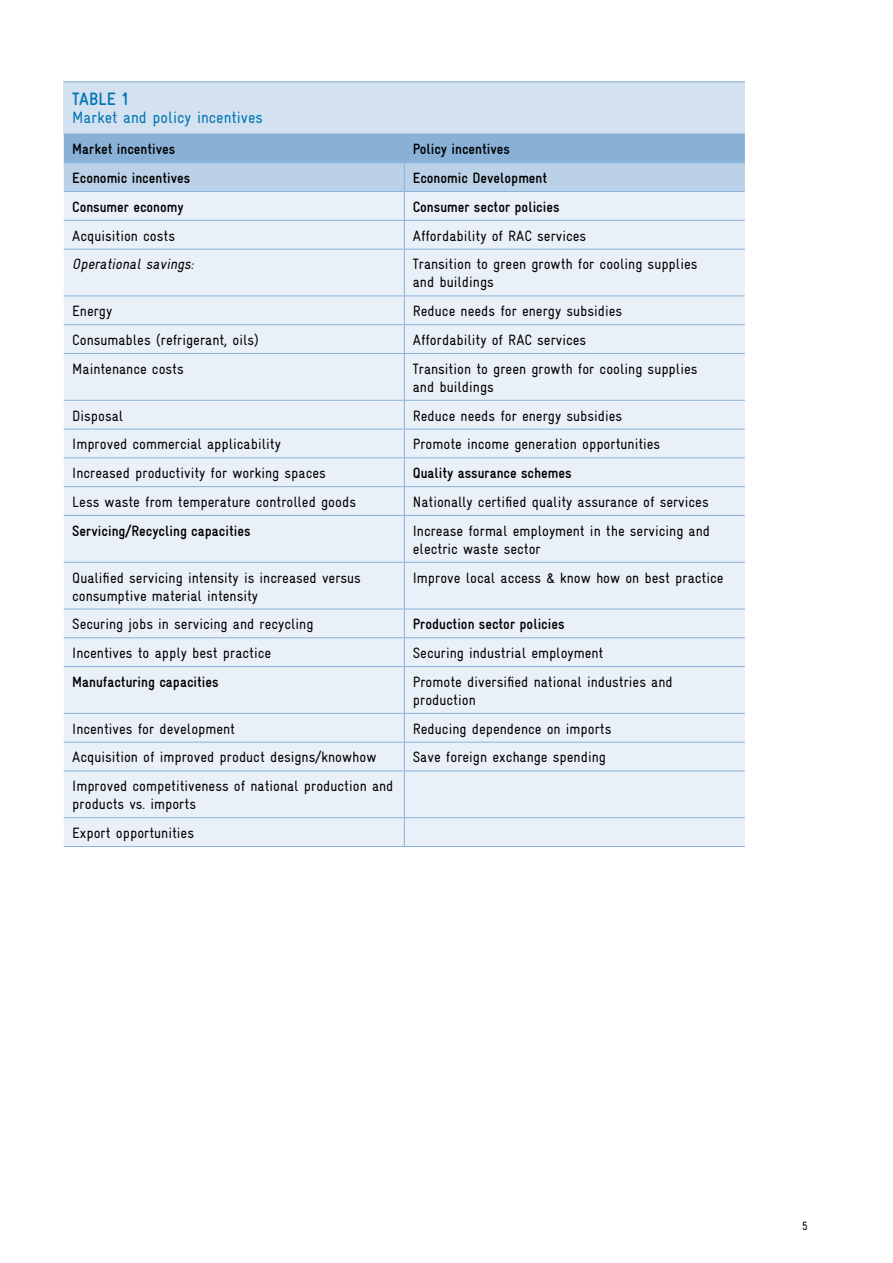
<style>
.page{position:relative;width:893px;height:1263px;background:#fff}
.page>*{position:absolute;margin:0;border:0;box-sizing:border-box;transform-origin:0 0}
.t1{font:700 condensed 18px "Gravur";color:#0075b4}
.t2{font:condensed 16.5px "Gravur";color:#0075b4}
.t3{font:condensed 15px/18px "Gravur";color:#000}
.t4{font:700 condensed 15px "Gravur";color:#000}
.t5{font:italic condensed 15px "Gravur";color:#000}
.t6{font:condensed 12px "Gravur";color:#000}
</style>
<div class="page">
<div style="left:64px;top:82px;width:681px;height:52px;background:#d3e1f0"></div>
<div style="left:64px;top:250px;width:681px;height:596px;background:#eaf0f8"></div>
<hr style="left:64px;top:82px;width:340px;height:1px;background:#89b1d8">
<hr style="left:404px;top:82px;width:341px;height:1px;background:#89b1d8">
<svg style="left:64px;top:135px;width:681px;height:114px;background:#c5d8eb"></svg>
<hr style="left:404px;top:249px;width:1px;height:47px;background:#89b1d8">
<svg style="left:404px;top:297px;width:1px;height:56px"></svg>
<hr style="left:404px;top:354px;width:1px;height:46px;background:#89b1d8">
<svg style="left:404px;top:401px;width:1px;height:114px"></svg>
<hr style="left:404px;top:516px;width:1px;height:46px;background:#89b1d8">
<hr style="left:404px;top:563px;width:1px;height:46px;background:#89b1d8">
<svg style="left:404px;top:610px;width:1px;height:56px"></svg>
<hr style="left:404px;top:667px;width:1px;height:46px;background:#89b1d8">
<svg style="left:404px;top:714px;width:1px;height:56px"></svg>
<hr style="left:404px;top:771px;width:1px;height:46px;background:#89b1d8">
<svg style="left:404px;top:818px;width:1px;height:28px"></svg>
<hr style="left:64px;top:162px;width:340px;height:1px;background:#89b1d8">
<hr style="left:64px;top:191px;width:340px;height:1px;background:#89b1d8">
<hr style="left:64px;top:220px;width:340px;height:1px;background:#89b1d8">
<hr style="left:64px;top:249px;width:340px;height:1px;background:#89b1d8">
<hr style="left:64px;top:296px;width:340px;height:1px;background:#89b1d8">
<hr style="left:64px;top:324px;width:340px;height:1px;background:#89b1d8">
<hr style="left:64px;top:353px;width:340px;height:1px;background:#89b1d8">
<hr style="left:64px;top:400px;width:340px;height:1px;background:#89b1d8">
<hr style="left:64px;top:429px;width:340px;height:1px;background:#89b1d8">
<hr style="left:64px;top:457px;width:340px;height:1px;background:#89b1d8">
<hr style="left:64px;top:486px;width:340px;height:1px;background:#89b1d8">
<hr style="left:64px;top:515px;width:340px;height:1px;background:#89b1d8">
<hr style="left:64px;top:562px;width:340px;height:1px;background:#89b1d8">
<hr style="left:64px;top:609px;width:340px;height:1px;background:#89b1d8">
<hr style="left:64px;top:637px;width:340px;height:1px;background:#89b1d8">
<hr style="left:64px;top:666px;width:340px;height:1px;background:#89b1d8">
<hr style="left:64px;top:713px;width:340px;height:1px;background:#89b1d8">
<hr style="left:64px;top:742px;width:340px;height:1px;background:#89b1d8">
<hr style="left:64px;top:770px;width:340px;height:1px;background:#89b1d8">
<hr style="left:64px;top:817px;width:340px;height:1px;background:#89b1d8">
<hr style="left:404px;top:162px;width:341px;height:1px;background:#89b1d8">
<hr style="left:404px;top:191px;width:341px;height:1px;background:#89b1d8">
<hr style="left:404px;top:220px;width:341px;height:1px;background:#89b1d8">
<hr style="left:404px;top:249px;width:341px;height:1px;background:#89b1d8">
<hr style="left:404px;top:296px;width:341px;height:1px;background:#89b1d8">
<hr style="left:404px;top:324px;width:341px;height:1px;background:#89b1d8">
<hr style="left:404px;top:353px;width:341px;height:1px;background:#89b1d8">
<hr style="left:404px;top:400px;width:341px;height:1px;background:#89b1d8">
<hr style="left:404px;top:429px;width:341px;height:1px;background:#89b1d8">
<hr style="left:404px;top:457px;width:341px;height:1px;background:#89b1d8">
<hr style="left:404px;top:486px;width:341px;height:1px;background:#89b1d8">
<hr style="left:404px;top:515px;width:341px;height:1px;background:#89b1d8">
<hr style="left:404px;top:562px;width:341px;height:1px;background:#89b1d8">
<hr style="left:404px;top:609px;width:341px;height:1px;background:#89b1d8">
<hr style="left:404px;top:637px;width:341px;height:1px;background:#89b1d8">
<hr style="left:404px;top:666px;width:341px;height:1px;background:#89b1d8">
<hr style="left:404px;top:713px;width:341px;height:1px;background:#89b1d8">
<hr style="left:404px;top:742px;width:341px;height:1px;background:#89b1d8">
<hr style="left:404px;top:770px;width:341px;height:1px;background:#89b1d8">
<hr style="left:404px;top:817px;width:341px;height:1px;background:#89b1d8">
<hr style="left:64px;top:134px;width:340px;height:1px;background:#89b1d8">
<hr style="left:404px;top:134px;width:341px;height:1px;background:#89b1d8">
<hr style="left:64px;top:846px;width:340px;height:1px;background:#89b1d8">
<hr style="left:404px;top:846px;width:341px;height:1px;background:#89b1d8">
<p class="t1" style="left:72px;top:88px;width:58px">TABLE 1</p>
<p class="t2" style="left:72px;top:108px;width:192px">Market and policy incentives</p>
<p class="t4" style="left:72px;top:141px;width:105px">Market incentives</p>
<p class="t4" style="left:413px;top:141px;width:99px">Policy incentives</p>
<p class="t4" style="left:72px;top:170px;width:119px">Economic incentives</p>
<p class="t4" style="left:413px;top:170px;width:136px">Economic Development</p>
<p class="t4" style="left:72px;top:198px;width:113px">Consumer economy</p>
<p class="t4" style="left:413px;top:198px;width:148px">Consumer sector policies</p>
<p class="t3" style="left:72px;top:226px;width:104px">Acquisition costs</p>
<p class="t3" style="left:413px;top:226px;width:175px">Affordability of RAC services</p>
<p class="t5" style="left:72px;top:256px;width:126px">Operational savings:</p>
<p class="t3" style="left:413px;top:255px;width:286px">Transition to green growth for cooling supplies and buildings</p>
<p class="t3" style="left:72px;top:302px;width:42px">Energy</p>
<p class="t3" style="left:413px;top:302px;width:211px">Reduce needs for energy subsidies</p>
<p class="t3" style="left:72px;top:331px;width:188px">Consumables (refrigerant, oils)</p>
<p class="t3" style="left:413px;top:331px;width:175px">Affordability of RAC services</p>
<p class="t3" style="left:72px;top:360px;width:113px">Maintenance costs</p>
<p class="t3" style="left:413px;top:360px;width:286px">Transition to green growth for cooling supplies and buildings</p>
<p class="t3" style="left:72px;top:406px;width:53px">Disposal</p>
<p class="t3" style="left:413px;top:406px;width:211px">Reduce needs for energy subsidies</p>
<p class="t3" style="left:72px;top:435px;width:210px">Improved commercial applicability</p>
<p class="t3" style="left:413px;top:435px;width:249px">Promote income generation opportunities</p>
<p class="t3" style="left:72px;top:464px;width:255px">Increased productivity for working spaces</p>
<p class="t4" style="left:413px;top:465px;width:160px">Quality assurance schemes</p>
<p class="t3" style="left:72px;top:493px;width:285px">Less waste from temperature controlled goods</p>
<p class="t3" style="left:413px;top:493px;width:297px">Nationally certified quality assurance of services</p>
<p class="t4" style="left:72px;top:522px;width:180px">Servicing/Recycling capacities</p>
<p class="t3" style="left:413px;top:522px;width:299px">Increase formal employment in the servicing and electric waste sector</p>
<p class="t3" style="left:72px;top:568px;width:290px">Qualified servicing intensity is increased versus consumptive material intensity</p>
<p class="t3" style="left:413px;top:568px;width:312px">Improve local access &amp; know how on best practice</p>
<p class="t3" style="left:72px;top:615px;width:243px">Securing jobs in servicing and recycling</p>
<p class="t4" style="left:413px;top:616px;width:153px">Production sector policies</p>
<p class="t3" style="left:72px;top:644px;width:200px">Incentives to apply best practice</p>
<p class="t3" style="left:413px;top:644px;width:192px">Securing industrial employment</p>
<p class="t4" style="left:72px;top:673px;width:148px">Manufacturing capacities</p>
<p class="t3" style="left:413px;top:673px;width:261px">Promote diversified national industries and production</p>
<p class="t3" style="left:72px;top:719px;width:164px">Incentives for development</p>
<p class="t3" style="left:413px;top:719px;width:200px">Reducing dependence on imports</p>
<p class="t3" style="left:72px;top:748px;width:306px">Acquisition of improved product designs/knowhow</p>
<p class="t3" style="left:413px;top:748px;width:195px">Save foreign exchange spending</p>
<p class="t3" style="left:72px;top:777px;width:323px">Improved competitiveness of national production and products vs. imports</p>
<p class="t3" style="left:72px;top:824px;width:123px">Export opportunities</p>
<p class="t6" style="left:802px;top:1219px;width:7px">5</p>
</div>
